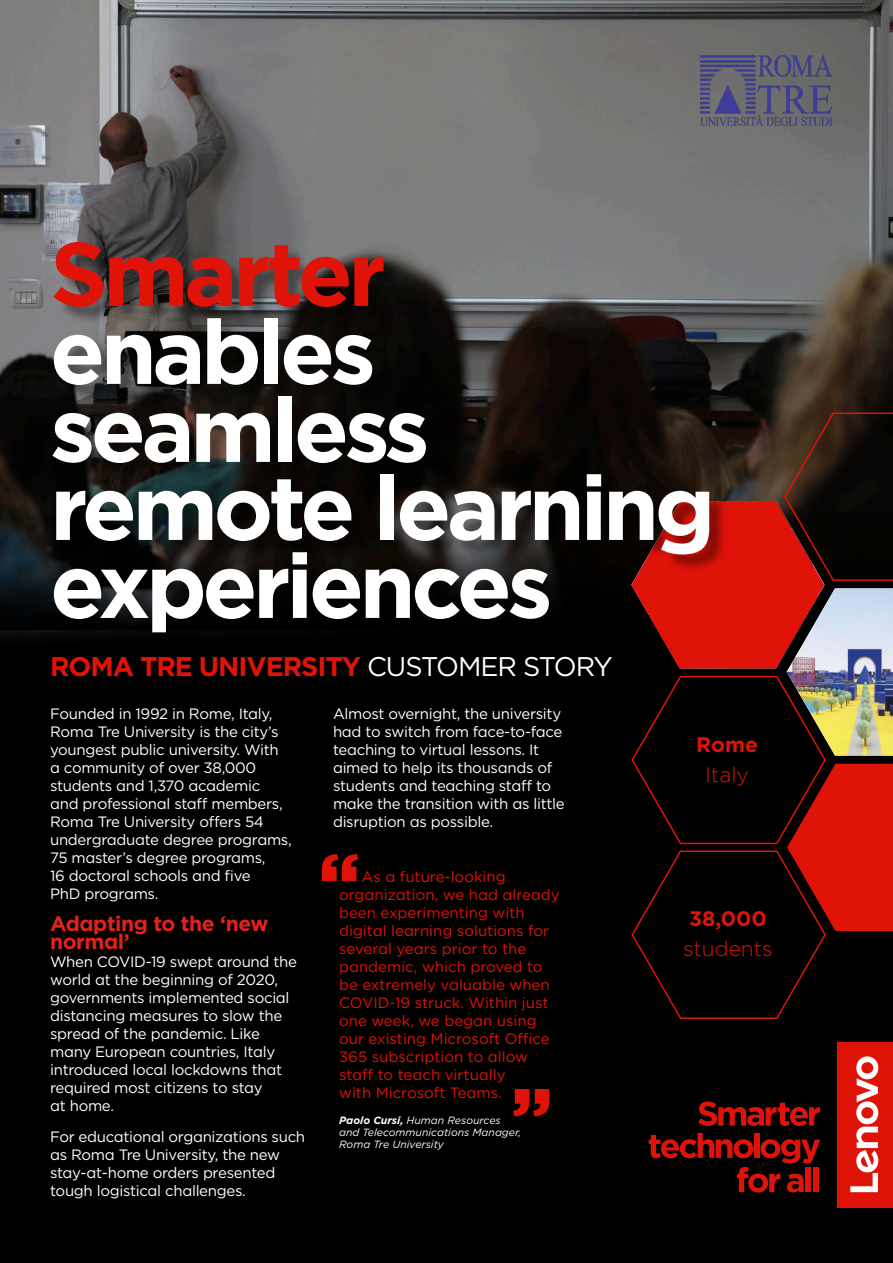
<style>
.page{position:relative;width:893px;height:1263px;background:#fff}
.page>*{position:absolute;margin:0;border:0;box-sizing:border-box;transform-origin:0 0}
.t1{font:700 90px/78px "Gotham";letter-spacing:-.05em;color:#fff}
.t2{font:900 75px "Gotham";color:#e01309}
.t3{font:700 27px "Gotham";letter-spacing:-.04em;color:#e01309}
.t4{font:700 21px/18px "Gotham";letter-spacing:-.02em;color:#e2231c}
.t5{font:300 21px/30px "Gotham";color:#e01309}
.t6{font:15px/18px "Gotham";letter-spacing:-.02em;color:#fff}
.t7{font:15px/18px "Gotham";color:#e01309}
.t8{font:italic 10.5px/12px "Gotham";color:#fff}
.s1{color:#e01309}
.s2{font-weight:400;color:#fff}
.s3{font-weight:700}
</style>
<div class="page">
<img style="left:0;top:0;width:893px;height:515px">
<div style="left:0;top:515px;width:893px;height:748px;background:#000"></div>
<svg style="left:631px;top:411px;width:262px;height:608px"></svg>
<svg style="left:698px;top:1101px;width:122px;height:25px"></svg>
<svg style="left:649px;top:1133px;width:171px;height:59px"></svg>
<div style="left:806px;top:1167px;width:5px;height:25px;background:#e01309"></div>
<div style="left:813px;top:1167px;width:5px;height:25px;background:#e01309"></div>
<div style="left:838px;top:1041px;width:55px;height:166px;background:#e01309"></div>
<svg style="left:850px;top:1056px;width:28px;height:136px"></svg>
<img style="left:701px;top:55px;width:131px;height:70px">
<div style="left:56px;top:244px;width:672px;height:407px;background:#000;opacity:.4"></div>
<p class="t1" style="left:50px;top:234px;width:667px"><span class="s1">Smarter </span>enables seamless remote learning experiences</p>
<p class="t3" style="left:50px;top:649px;width:564px">ROMA TRE UNIVERSITY <span class="s2">CUSTOMER STORY</span></p>
<p class="t6" style="left:50px;top:704px;width:243px">Founded in 1992 in Rome, Italy,<br>Roma Tre University is the city’s youngest public university. With a community of over 38,000 students and 1,370 academic and professional staff members,<br>Roma Tre University offers 54 undergraduate degree programs,<br>75 master’s degree programs,<br>16 doctoral schools and five<br>PhD programs.</p>
<p class="t4" style="left:50px;top:914px;width:220px">Adapting to the ‘new normal’</p>
<p class="t6" style="left:50px;top:952px;width:248px">When COVID-19 swept around the world at the beginning of 2020, governments implemented social distancing measures to slow the spread of the pandemic. Like many European countries, Italy introduced local lockdowns that required most citizens to stay<br>at home.</p>
<p class="t6" style="left:50px;top:1127px;width:257px">For educational organizations such as Roma Tre University, the new stay-at-home orders presented tough logistical challenges.</p>
<p class="t6" style="left:333px;top:704px;width:233px">Almost overnight, the university had to switch from face-to-face teaching to virtual lessons. It aimed to help its thousands of students and teaching staff to make the transition with as little disruption as possible.</p>
<p class="t2" style="left:319px;top:829px;width:43px">“</p>
<p class="t7" style="left:339px;top:868px;width:222px;text-indent:22px">As a future-looking organization, we had already been experimenting with digital learning solutions for several years prior to the pandemic, which proved to be extremely valuable when<br>COVID-19 struck. Within just one week, we began using our existing Microsoft Office<br>365 subscription to allow staff to teach virtually<br>with Microsoft Teams.</p>
<p class="t8" style="left:339px;top:1114px;width:183px"><span class="s3">Paolo Cursi,</span> Human Resources and Telecommunications Manager,<br>Roma Tre University</p>
<p class="t2" style="left:511px;top:1063px;width:43px">”</p>
<p class="t5" style="left:696px;top:729px;width:63px;text-align:center"><span class="s3">Rome<br></span>Italy</p>
<p class="t5" style="left:683px;top:903px;width:91px"><span class="s3">38,000 </span>students</p>
</div>
